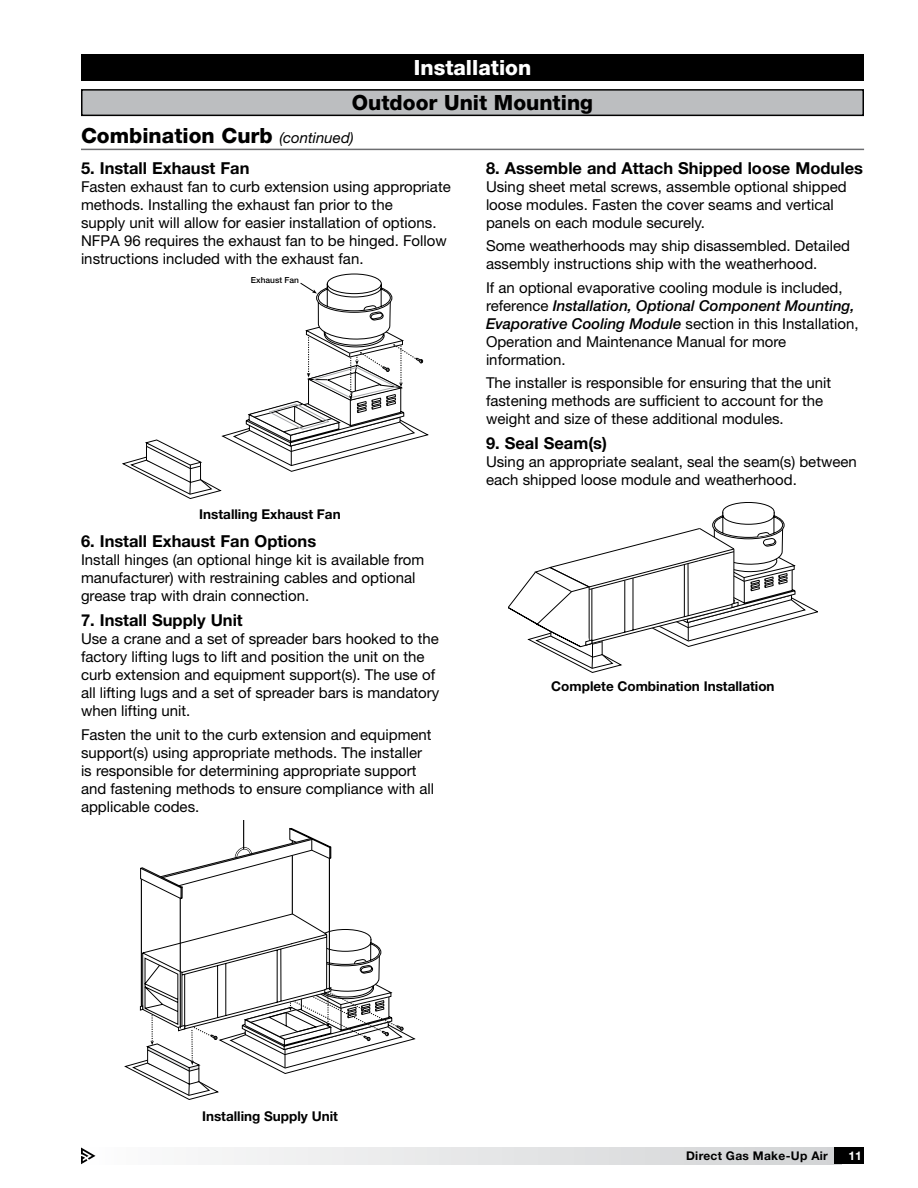
<style>
.page{position:relative;width:918px;height:1188px;background:#fff}
.page>*{position:absolute;margin:0;border:0;box-sizing:border-box;transform-origin:0 0}
.t1{font:800 21px "Helvetica Neue LT Std";color:#000}
.t2{font:800 21px "Helvetica Neue LT Std";color:#fff}
.t3{font:700 16.5px "Helvetica Neue LT Std";color:#000}
.t4{font:15px/18px "Helvetica Neue LT Std";color:#000}
.t5{font:700 13.5px "Helvetica Neue LT Std";color:#000}
.t6{font:700 12px "Helvetica Neue LT Std";letter-spacing:.025em;color:#000}
.t7{font:700 12px "Helvetica Neue LT Std";color:#fff}
.t8{font:500 8.4px "Helvetica Neue LT Std";color:#000}
.s1{font-weight:400;font-style:italic;font-size:15px}
.s2{font-weight:500;font-style:italic}
</style>
<div class="page">
<div style="left:81px;top:1148px;width:760px;height:16px;background:linear-gradient(to right,#fcfcfd,#d1d3d4)"></div>
<div style="left:834px;top:1148px;width:30px;height:16px;background:#000"></div>
<svg style="left:81px;top:1148px;width:15px;height:16px"></svg>
<svg style="left:122px;top:274px;width:307px;height:225px"></svg>
<hr style="left:292px;top:855px;width:1px;height:59px;background:#000">
<hr style="left:141px;top:879px;width:1px;height:129px;background:#000">
<svg style="left:140px;top:821px;width:191px;height:78px"></svg>
<svg style="left:125px;top:913px;width:291px;height:187px"></svg>
<hr style="left:180px;top:898px;width:1px;height:130px;background:#000">
<hr style="left:329px;top:858px;width:1px;height:132px;background:#000">
<div style="left:723px;top:502px;width:51px;height:19px;border:1px solid #000;border-radius:50%"></div>
<svg style="left:509px;top:511px;width:308px;height:162px"></svg>
<div style="left:81px;top:54px;width:783px;height:27px;background:#000"></div>
<div style="left:82px;top:90px;width:781px;height:25px;background:#bcbec0"></div>
<div style="left:81px;top:89px;width:783px;height:27px;border:2px solid #000"></div>
<hr style="left:81px;top:149px;width:783px;height:1px;background:#6d6e71">
<h1 class="t2" style="left:414px;top:55px;width:119px">Installation</h1>
<h1 class="t1" style="left:352px;top:90px;width:243px">Outdoor Unit Mounting</h1>
<h1 class="t1" style="left:81px;top:123px;width:274px">Combination Curb <span class="s1">(continued)</span></h1>
<p class="t3" style="left:81px;top:158px;width:170px">5. Install Exhaust Fan</p>
<p class="t4" style="left:81px;top:177px;width:371px">Fasten exhaust fan to curb extension using appropriate methods. Installing the exhaust fan prior to the<br>supply unit will allow for easier installation of options.<br>NFPA 96 requires the exhaust fan to be hinged. Follow instructions included with the exhaust fan.</p>
<p class="t8" style="left:251px;top:275px;width:50px">Exhaust Fan</p>
<p class="t5" style="left:199px;top:506px;width:143px">Installing Exhaust Fan</p>
<p class="t3" style="left:81px;top:531px;width:237px">6. Install Exhaust Fan Options</p>
<p class="t4" style="left:81px;top:550px;width:345px">Install hinges (an optional hinge kit is available from manufacturer) with restraining cables and optional grease trap with drain connection.</p>
<p class="t3" style="left:81px;top:610px;width:163px">7. Install Supply Unit</p>
<p class="t4" style="left:81px;top:630px;width:360px">Use a crane and a set of spreader bars hooked to the factory lifting lugs to lift and position the unit on the curb extension and equipment support(s). The use of all lifting lugs and a set of spreader bars is mandatory when lifting unit.</p>
<p class="t4" style="left:81px;top:725px;width:355px">Fasten the unit to the curb extension and equipment support(s) using appropriate methods. The installer is responsible for determining appropriate support and fastening methods to ensure compliance with all applicable codes.</p>
<p class="t3" style="left:486px;top:158px;width:379px">8. Assemble and Attach Shipped loose Modules</p>
<p class="t4" style="left:486px;top:177px;width:362px">Using sheet metal screws, assemble optional shipped loose modules. Fasten the cover seams and vertical panels on each module securely.</p>
<p class="t4" style="left:486px;top:237px;width:365px">Some weatherhoods may ship disassembled. Detailed assembly instructions ship with the weatherhood.</p>
<p class="t4" style="left:486px;top:278px;width:374px">If an optional evaporative cooling module is included, reference <span class="s2">Installation, Optional Component Mounting, Evaporative Cooling Module</span> section in this Installation, Operation and Maintenance Manual for more information.</p>
<p class="t4" style="left:486px;top:373px;width:347px">The installer is responsible for ensuring that the unit fastening methods are sufficient to account for the weight and size of these additional modules.</p>
<p class="t3" style="left:486px;top:433px;width:122px">9. Seal Seam(s)</p>
<p class="t4" style="left:486px;top:453px;width:372px">Using an appropriate sealant, seal the seam(s) between each shipped loose module and weatherhood.</p>
<p class="t5" style="left:551px;top:678px;width:225px">Complete Combination Installation</p>
<p class="t5" style="left:202px;top:1107px;width:137px">Installing Supply Unit</p>
<p class="t6" style="left:686px;top:1148px;width:143px">Direct Gas Make-Up Air</p>
<p class="t7" style="left:849px;top:1148px;width:15px">11</p>
</div>
